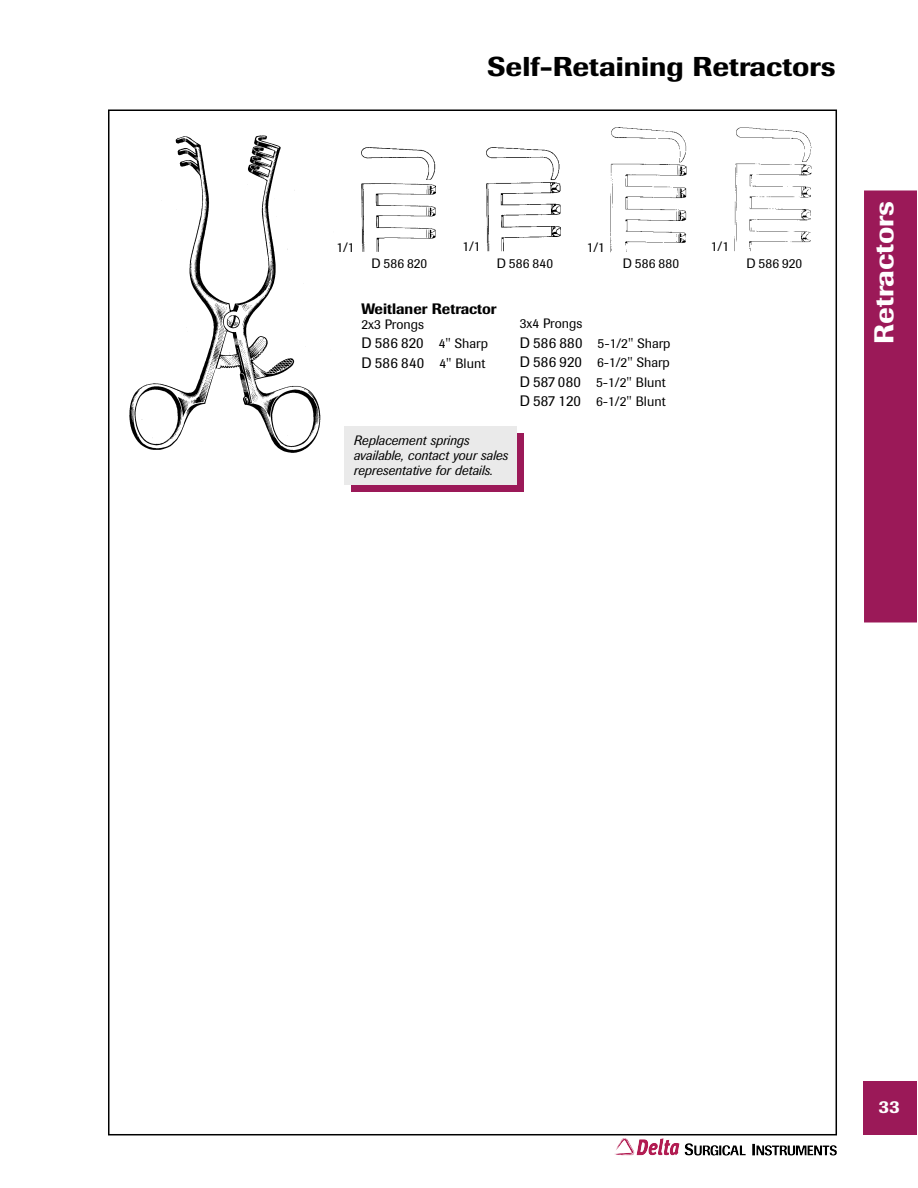
<style>
.page{position:relative;width:918px;height:1188px;background:#fff}
.page>*{position:absolute;margin:0;border:0;box-sizing:border-box;transform-origin:0 0}
.t1{font:500 27px "Imago";color:#000;scale:1.1 1}
.t2{font:500 27px "Imago";color:#fff;scale:1.1 1}
.t3{font:500 18px "Imago";color:#fff}
.t4{font:15px/19.5px "Imago";letter-spacing:.02em;color:#000}
.t5{font:500 15px "Imago";color:#000}
.t6{font:13.5px/19.5px "Imago";color:#000}
.t7{font:italic 13.5px/15px "Imago";color:#000}
.s1{font-size:13.5px}
.s2{font-size:15px}
</style>
<div class="page">
<img style="left:615px;top:1139px;width:222px;height:16px">
<div style="left:864px;top:1081px;width:53px;height:54px;background:#9b1958"></div>
<div style="left:864px;top:190px;width:53px;height:432px;background:#9b1958"></div>
<img style="left:361px;top:147px;width:75px;height:105px">
<img style="left:486px;top:147px;width:75px;height:105px">
<img style="left:610px;top:127px;width:77px;height:126px">
<img style="left:734px;top:127px;width:78px;height:125px">
<img style="left:129px;top:135px;width:192px;height:318px">
<div style="left:351px;top:433px;width:173px;height:59px;background:#9b1958"></div>
<div style="left:344px;top:427px;width:173px;height:58px;background:#eaeaea"></div>
<h1 class="t1" style="left:487px;top:57px;width:318px">Self-Retaining Retractors</h1>
<p class="t6" style="left:336px;top:239px;width:20px">1/1</p>
<p class="t6" style="left:462px;top:238px;width:20px">1/1</p>
<p class="t6" style="left:587px;top:239px;width:20px">1/1</p>
<p class="t6" style="left:711px;top:238px;width:20px">1/1</p>
<p class="t6" style="left:371px;top:254px;width:58px">D 586 820</p>
<p class="t6" style="left:497px;top:254px;width:58px">D 586 840</p>
<p class="t6" style="left:623px;top:254px;width:58px">D 586 880</p>
<p class="t6" style="left:746px;top:254px;width:58px">D 586 920</p>
<p class="t5" style="left:361px;top:303px;width:137px">Weitlaner Retractor</p>
<p class="t6" style="left:361px;top:315px;width:64px">2x3 Prongs</p>
<p class="t4" style="left:361px;top:335px;width:128px">D 586 820 <span class="s1">4" Sharp<br></span>D 586 840 <span class="s1">4" Blunt</span></p>
<p class="t7" style="left:354px;top:434px;width:156px">Replacement springs available, contact your sales representative for details.</p>
<p class="t6" style="left:520px;top:315px;width:152px">3x4 Prongs<br><span class="s2">D 586 880</span> 5-1/2" Sharp<br><span class="s2">D 586 920</span> 6-1/2" Sharp<br><span class="s2">D 587 080</span> 5-1/2" Blunt<br><span class="s2">D 587 120</span> 6-1/2" Blunt</p>
<h1 class="t2" style="left:875px;top:344px;width:131px;rotate:-90deg">Retractors</h1>
<h2 class="t3" style="left:879px;top:1100px;width:22px">33</h2>
</div>
